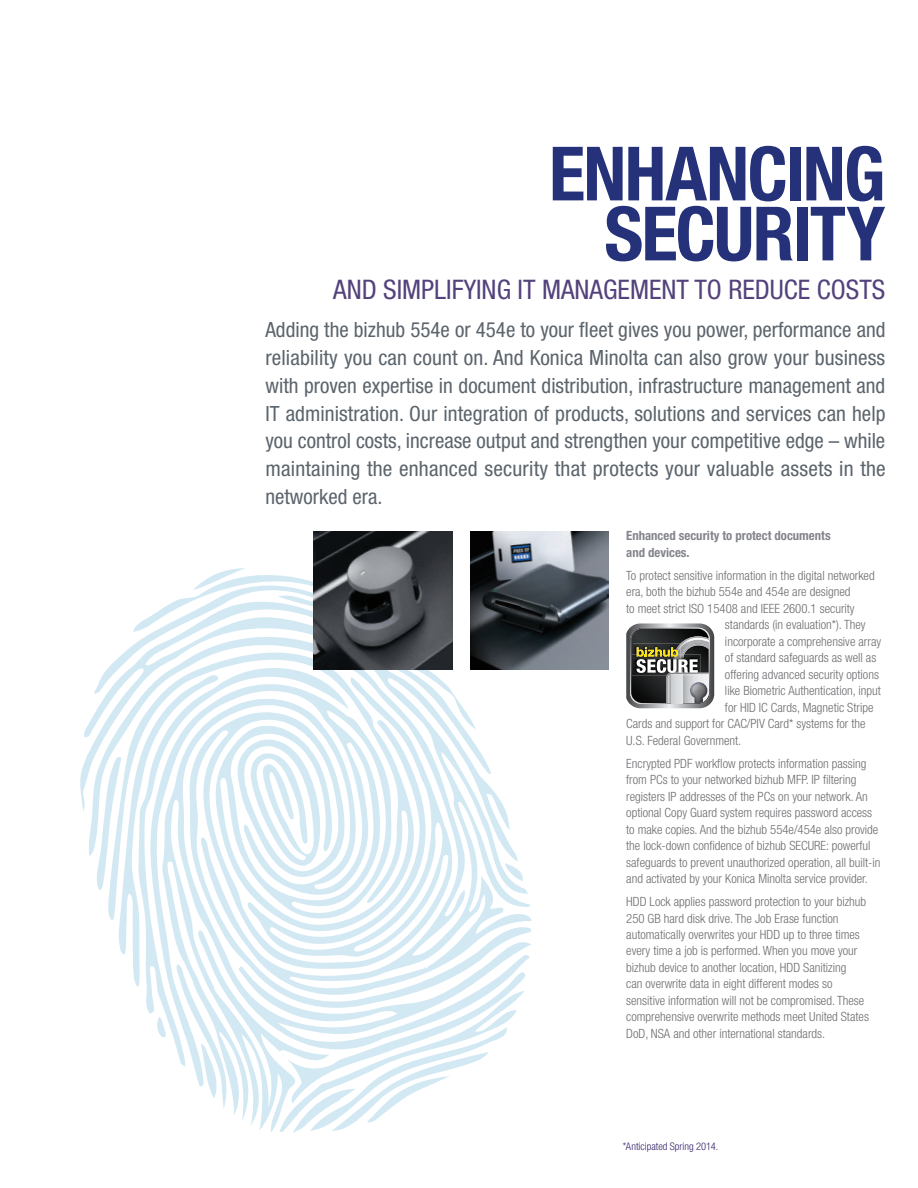
<style>
.page{position:relative;width:918px;height:1188px;background:#fff}
.page>*{position:absolute;margin:0;border:0;box-sizing:border-box;transform-origin:0 0}
.t1{font:700 condensed 75px/60px "Helvetica Neue LT Std";letter-spacing:-.025em;color:#253279;text-align:right}
.t2{font:condensed 27px "Helvetica Neue LT Std";color:#54427c}
.t3{font:condensed 21px/27.8px "Helvetica Neue LT Std";letter-spacing:.01em;color:#5c646c;text-align:justify}
.t4{font:300 condensed 12.75px/16.5px "Helvetica Neue LT Std";color:#6c6d70}
.t5{font:700 condensed 12.75px/16.5px "Helvetica Neue LT Std";color:#83858c}
.t6{font:300 condensed 10.5px "Helvetica Neue LT Std";color:#37236a}
</style>
<div class="page">
<svg style="left:234px;top:1067px;width:46px;height:65px"></svg>
<svg style="left:349px;top:729px;width:183px;height:262px"></svg>
<svg style="left:235px;top:729px;width:114px;height:338px"></svg>
<svg style="left:106px;top:570px;width:370px;height:159px"></svg>
<svg style="left:280px;top:991px;width:244px;height:142px"></svg>
<svg style="left:133px;top:556px;width:181px;height:90px"></svg>
<svg style="left:505px;top:863px;width:20px;height:18px"></svg>
<svg style="left:94px;top:671px;width:141px;height:438px"></svg>
<svg style="left:626px;top:623px;width:88px;height:85px;background:#71716d"></svg>
<img style="left:314px;top:531px;width:138px;height:138px">
<img style="left:470px;top:531px;width:138px;height:138px">
<h1 class="t1" style="left:549px;top:143px;width:338px">ENHANCING<br>SECURITY</h1>
<h2 class="t2" style="left:333px;top:274px;width:554px">AND SIMPLIFYING IT MANAGEMENT TO REDUCE COSTS</h2>
<p class="t3" style="left:265px;top:316px;width:622px">Adding the bizhub 554e or 454e to your fleet gives you power, performance and reliability you can count on. And Konica Minolta can also grow your business with proven expertise in document distribution, infrastructure management and IT administration. Our integration of products, solutions and services can help you control costs, increase output and strengthen your competitive edge – while maintaining the enhanced security that protects your valuable assets in the networked era.</p>
<p class="t5" style="left:626px;top:527px;width:206px">Enhanced security to protect documents and devices.</p>
<p class="t4" style="left:626px;top:567px;width:250px">To protect sensitive information in the digital networked</p>
<p class="t4" style="left:626px;top:583px;width:226px">era, both the bizhub 554e and 454e are designed</p>
<p class="t4" style="left:626px;top:600px;width:230px">to meet strict ISO 15408 and IEEE 2600.1 security</p>
<p class="t4" style="left:725px;top:616px;width:142px">standards (in evaluation*). They</p>
<p class="t4" style="left:725px;top:633px;width:158px">incorporate a comprehensive array</p>
<p class="t4" style="left:725px;top:649px;width:153px">of standard safeguards as well as</p>
<p class="t4" style="left:725px;top:666px;width:155px">offering advanced security options</p>
<p class="t4" style="left:725px;top:682px;width:157px">like Biometric Authentication, input</p>
<p class="t4" style="left:725px;top:699px;width:150px">for HID IC Cards, Magnetic Stripe</p>
<p class="t4" style="left:626px;top:715px;width:241px">Cards and support for CAC/PIV Card* systems for the</p>
<p class="t4" style="left:626px;top:732px;width:117px">U.S. Federal Government.</p>
<p class="t4" style="left:626px;top:755px;width:256px">Encrypted PDF workflow protects information passing from PCs to your networked bizhub MFP. IP filtering registers IP addresses of the PCs on your network. An optional Copy Guard system requires password access to make copies. And the bizhub 554e/454e also provide the lock-down confidence of bizhub SECURE: powerful safeguards to prevent unauthorized operation, all built-in and activated by your Konica Minolta service provider.</p>
<p class="t4" style="left:626px;top:893px;width:244px">HDD Lock applies password protection to your bizhub 250 GB hard disk drive. The Job Erase function automatically overwrites your HDD up to three times every time a job is performed. When you move your bizhub device to another location, HDD Sanitizing<br>can overwrite data in eight different modes so sensitive information will not be compromised. These comprehensive overwrite methods meet United States DoD, NSA and other international standards.</p>
<p class="t6" style="left:623px;top:1140px;width:97px">*Anticipated Spring 2014.</p>
</div>
